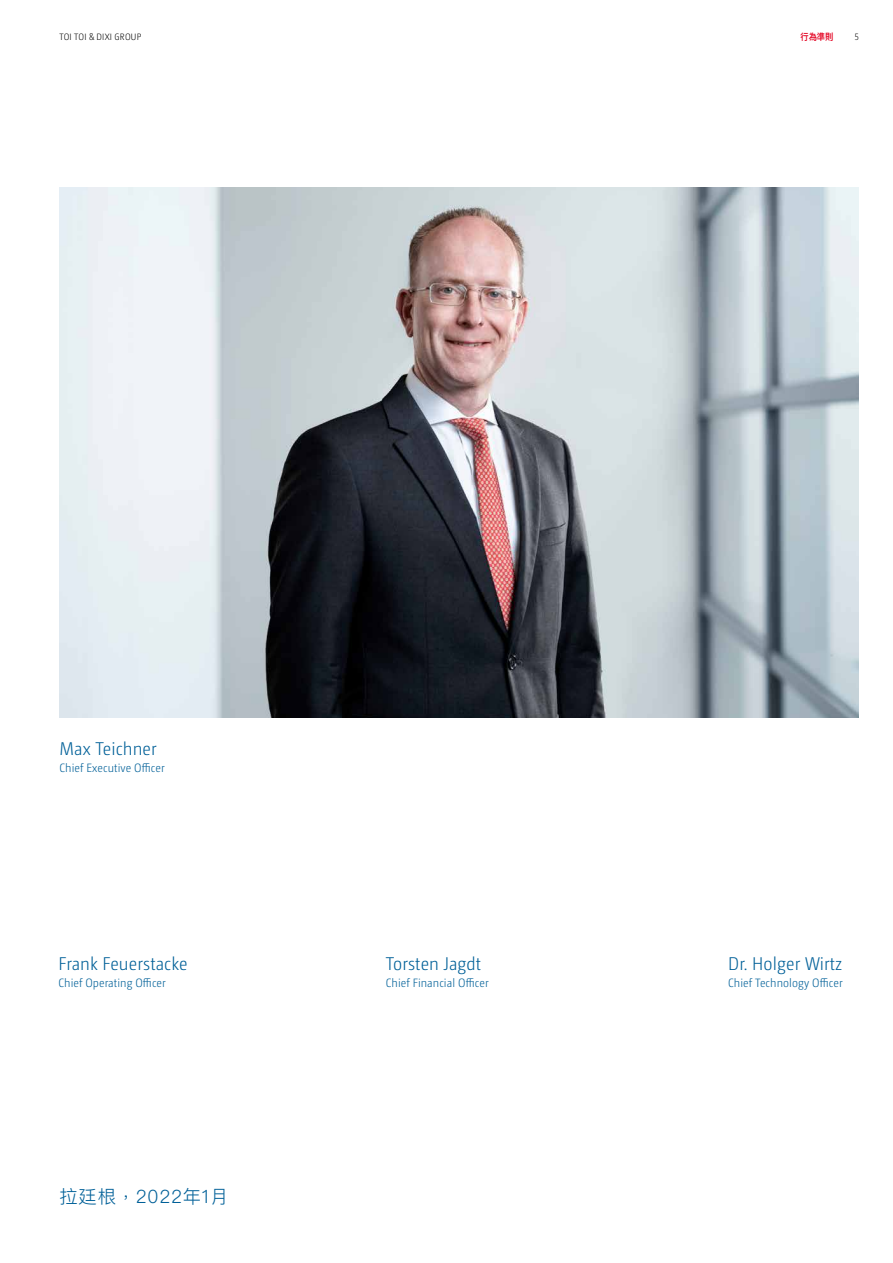
<style>
.page{position:relative;width:893px;height:1263px;background:#fff}
.page>*{position:absolute;margin:0;border:0;box-sizing:border-box;transform-origin:0 0}
.t1{font:300 18.3px "Camingo LT Pro";letter-spacing:.005em;color:#006098}
.t2{font:300 18.3px "Ping Fang HK";letter-spacing:.04em;color:#006098}
.t3{font:300 12px "Camingo LT Pro";letter-spacing:.005em;color:#006098}
.t4{font:300 9.15px "Camingo LT Pro";letter-spacing:.025em;color:#000}
.t5{font:600 9.15px "Ping Fang HK";color:#e40524;scale:.9 1}
</style>
<div class="page">
<img style="left:60px;top:187px;width:799px;height:530px">
<p class="t4" style="left:60px;top:32px;width:83px">TOI TOI &amp; DIXI GROUP</p>
<p class="t5" style="left:800px;top:32px;width:38px">行為準則</p>
<p class="t4" style="left:854px;top:32px;width:6px">5</p>
<h1 class="t1" style="left:60px;top:738px;width:99px">Max Teichner</h1>
<p class="t3" style="left:60px;top:761px;width:107px">Chief Executive Officer</p>
<h1 class="t1" style="left:58px;top:953px;width:131px">Frank Feuerstacke</h1>
<p class="t3" style="left:58px;top:975px;width:109px">Chief Operating Officer</p>
<h1 class="t2" style="left:60px;top:1186px;width:170px">拉廷根，2022年1月</h1>
<h1 class="t1" style="left:386px;top:953px;width:97px">Torsten Jagdt</h1>
<p class="t3" style="left:386px;top:975px;width:104px">Chief Financial Officer</p>
<h1 class="t1" style="left:728px;top:953px;width:116px">Dr. Holger Wirtz</h1>
<p class="t3" style="left:728px;top:975px;width:116px">Chief Technology Officer</p>
</div>
